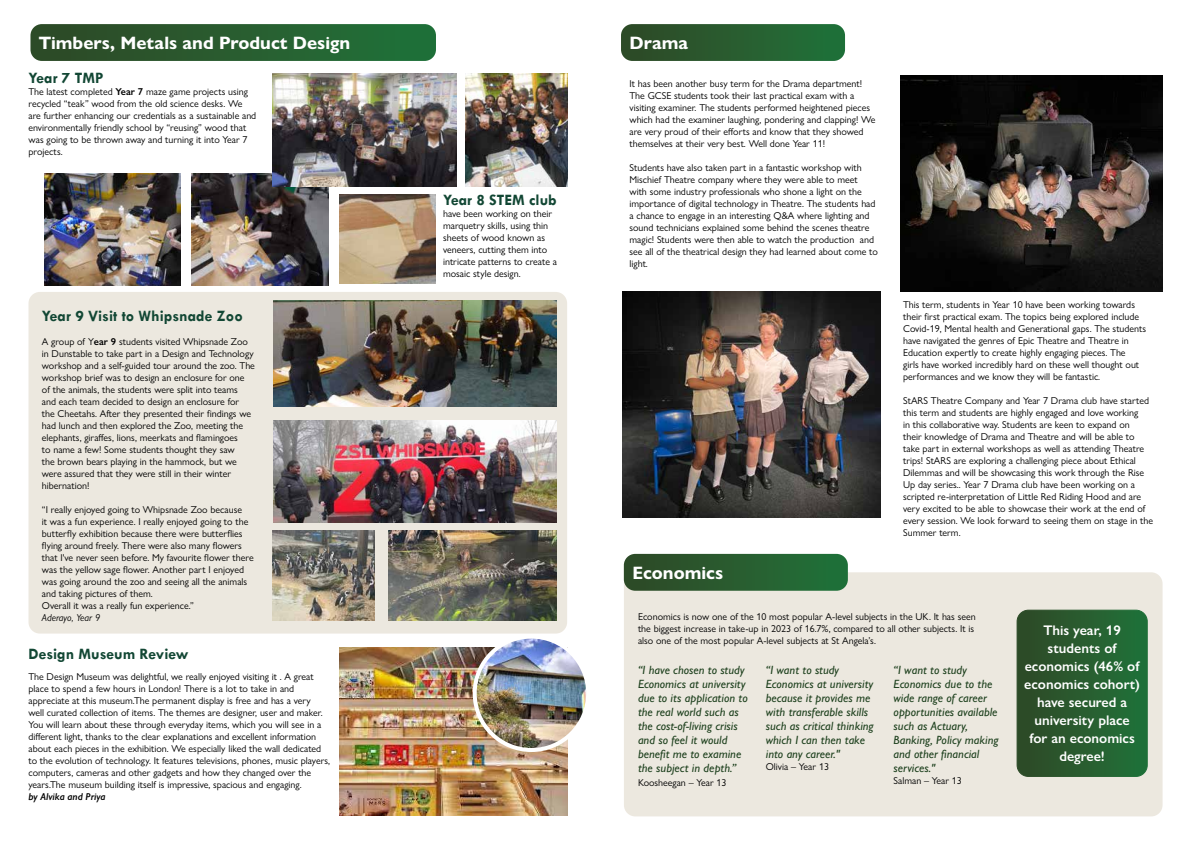
<style>
.page{position:relative;width:1191px;height:842px;background:#fff}
.page>*{position:absolute;margin:0;border:0;box-sizing:border-box;transform-origin:0 0}
.t1{font:700 18px "Gill Sans Nova";color:#fff}
.t2{font:700 16px "Tw Cen";color:#124734}
.t3{font:600 14px/18px "Gill Sans Nova";color:#fff;text-align:center}
.t4{font:italic 500 12px/14px "Gill Sans Nova";color:#1d401d}
.t5{font:10px/12px "Gill Sans Nova";color:#000}
.t6{font:italic 600 10px "Gill Sans Nova";color:#000}
.t7{font:italic 10px "Gill Sans Nova";color:#000}
.s1{font-weight:600}
</style>
<div class="page">
<div style="left:624px;top:572px;width:538px;height:244px;background:#ece8df;border-radius:11px"></div>
<svg style="left:624px;top:554px;width:224px;height:37px;background:#2b5f33"></svg>
<div style="left:28px;top:292px;width:539px;height:341px;background:#ece8df;border-radius:11px"></div>
<svg style="left:30px;top:24px;width:406px;height:37px;background:#2a5e32"></svg>
<img style="left:273px;top:301px;width:283px;height:106px">
<img style="left:45px;top:174px;width:135px;height:112px">
<img style="left:273px;top:421px;width:283px;height:101px">
<img style="left:339px;top:194px;width:97px;height:90px">
<img style="left:388px;top:530px;width:169px;height:91px">
<img style="left:273px;top:530px;width:101px;height:91px">
<img style="left:191px;top:174px;width:137px;height:112px">
<img style="left:339px;top:648px;width:228px;height:167px">
<img style="left:475px;top:637px;width:113px;height:113px;border-radius:57px">
<div style="left:473px;top:635px;width:117px;height:117px;border:4px solid #fff;border-radius:50%"></div>
<svg style="left:621px;top:24px;width:224px;height:37px;background:#2b5f33"></svg>
<img style="left:622px;top:292px;width:258px;height:225px">
<img style="left:900px;top:76px;width:262px;height:216px">
<svg style="left:1018px;top:610px;width:129px;height:166px;background:#285d30"></svg>
<div style="left:1016px;top:610px;width:131px;height:167px;border:1px solid #fff;border-radius:11px"></div>
<img style="left:273px;top:74px;width:183px;height:112px">
<img style="left:465px;top:74px;width:102px;height:112px">
<h1 class="t1" style="left:39px;top:32px;width:313px">Timbers, Metals and Product Design</h1>
<h2 class="t2" style="left:28px;top:69px;width:77px">Year 7 TMP</h2>
<p class="t5" style="left:28px;top:86px;width:229px">The latest completed <span class="s1">Year 7</span> maze game projects using recycled “teak” wood from the old science desks. We are further enhancing our credentials as a sustainable and environmentally friendly school by “reusing” wood that was going to be thrown away and turning it into Year 7 projects.</p>
<h2 class="t2" style="left:42px;top:306px;width:202px">Year 9 Visit to Whipsnade Zoo</h2>
<p class="t5" style="left:42px;top:335px;width:214px">A group of Y<span class="s1">ear 9</span> students visited Whipsnade Zoo in Dunstable to take part in a Design and Technology workshop and a self-guided tour around the zoo. The workshop brief was to design an enclosure for one of the animals, the students were split into teams<br>and each team decided to design an enclosure for<br>the Cheetahs. After they presented their findings we had lunch and then explored the Zoo, meeting the elephants, giraffes, lions, meerkats and flamingoes<br>to name a few! Some students thought they saw<br>the brown bears playing in the hammock, but we were assured that they were still in their winter hibernation!</p>
<p class="t5" style="left:42px;top:503px;width:213px">“I really enjoyed going to Whipsnade Zoo because<br>it was a fun experience. I really enjoyed going to the butterfly exhibition because there were butterflies flying around freely. There were also many flowers that I've never seen before. My favourite flower there was the yellow sage flower. Another part I enjoyed was going around the zoo and seeing all the animals and taking pictures of them.<br>Overall it was a really fun experience.”</p>
<p class="t7" style="left:42px;top:611px;width:60px">Aderayo, Year 9</p>
<h2 class="t2" style="left:28px;top:644px;width:161px">Design Museum Review</h2>
<p class="t5" style="left:28px;top:670px;width:303px">The Design Museum was delightful, we really enjoyed visiting it . A great place to spend a few hours in London! There is a lot to take in and appreciate at this museum.The permanent display is free and has a very<br>well curated collection of items. The themes are designer, user and maker.<br>You will learn about these through everyday items, which you will see in a different light, thanks to the clear explanations and excellent information about each pieces in the exhibition. We especially liked the wall dedicated to the evolution of technology. It features televisions, phones, music players, computers, cameras and other gadgets and how they changed over the years.The museum building itself is impressive, spacious and engaging.</p>
<p class="t6" style="left:28px;top:790px;width:79px">by Alvika and Priya</p>
<h2 class="t2" style="left:443px;top:191px;width:115px">Year 8 STEM club</h2>
<p class="t5" style="left:443px;top:208px;width:116px">have been working on their marquetry skills, using thin sheets of wood known as veneers, cutting them into intricate patterns to create a mosaic style design.</p>
<h1 class="t1" style="left:629px;top:32px;width:60px">Drama</h1>
<p class="t5" style="left:629px;top:77px;width:247px">It has been another busy term for the Drama department!<br>The GCSE students took their last practical exam with a visiting examiner. The students performed heightened pieces which had the examiner laughing, pondering and clapping! We are very proud of their efforts and know that they showed themselves at their very best. Well done Year 11!</p>
<p class="t5" style="left:629px;top:161px;width:250px">Students have also taken part in a fantastic workshop with Mischief Theatre company where they were able to meet<br>with some industry professionals who shone a light on the importance of digital technology in Theatre. The students had a chance to engage in an interesting Q&amp;A where lighting and sound technicians explained some behind the scenes theatre magic! Students were then able to watch the production and see all of the theatrical design they had learned about come to light.</p>
<h1 class="t1" style="left:632px;top:562px;width:92px">Economics</h1>
<p class="t5" style="left:903px;top:298px;width:245px">This term, students in Year 10 have been working towards their first practical exam. The topics being explored include Covid-19, Mental health and Generational gaps. The students have navigated the genres of Epic Theatre and Theatre in Education expertly to create highly engaging pieces. The<br>girls have worked incredibly hard on these well thought out performances and we know they will be fantastic.</p>
<p class="t5" style="left:903px;top:394px;width:251px">StARS Theatre Company and Year 7 Drama club have started this term and students are highly engaged and love working<br>in this collaborative way. Students are keen to expand on<br>their knowledge of Drama and Theatre and will be able to take part in external workshops as well as attending Theatre trips! StARS are exploring a challenging piece about Ethical Dilemmas and will be showcasing this work through the Rise Up day series.. Year 7 Drama club have been working on a scripted re-interpretation of Little Red Riding Hood and are very excited to be able to showcase their work at the end of every session. We look forward to seeing them on stage in the Summer term.</p>
<p class="t5" style="left:638px;top:610px;width:339px">Economics is now one of the 10 most popular A-level subjects in the UK. It has seen the biggest increase in take-up in 2023 of 16.7%, compared to all other subjects. It is also one of the most popular A-level subjects at St Angela’s.</p>
<p class="t4" style="left:638px;top:663px;width:111px">“I have chosen to study<br>Economics at university due to its application to the real world such as the cost-of-living crisis and so feel it would benefit me to examine the subject in depth.”</p>
<p class="t5" style="left:638px;top:777px;width:90px">Koosheegan – Year 13</p>
<p class="t4" style="left:766px;top:663px;width:109px">“I want to study<br>Economics at university because it provides me with transferable skills such as critical thinking which I can then take into any career."</p>
<p class="t5" style="left:766px;top:761px;width:65px">Olivia – Year 13</p>
<p class="t4" style="left:893px;top:663px;width:106px">“I want to study<br>Economics due to the wide range of career opportunities available such as Actuary,<br>Banking, Policy making and other financial services."</p>
<p class="t5" style="left:893px;top:775px;width:70px">Salman – Year 13</p>
<h3 class="t3" style="left:1024px;top:621px;width:117px">This year, 19 students of economics (46% of economics cohort) have secured a university place for an economics degree!</h3>
</div>
